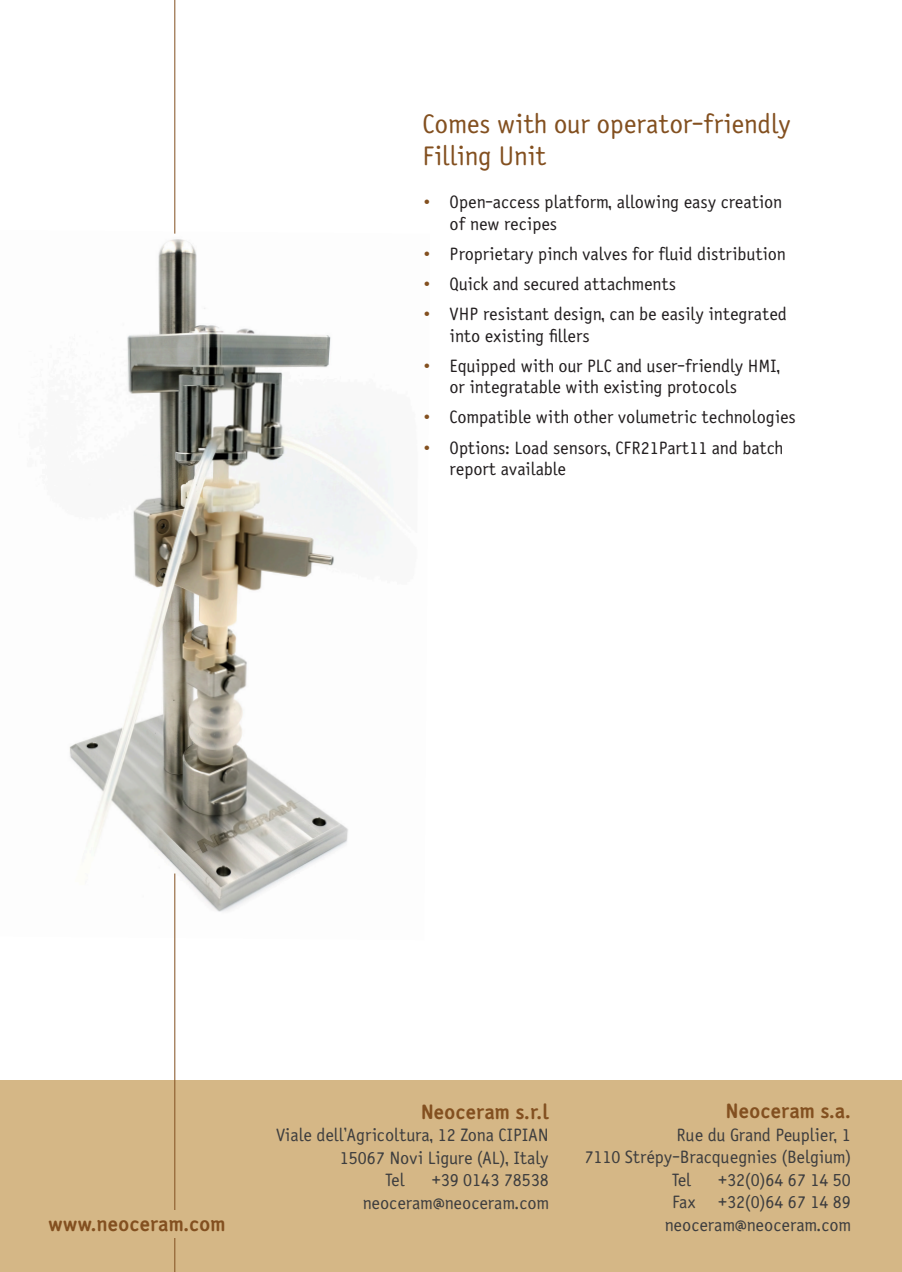
<style>
.page{position:relative;width:902px;height:1272px;background:#fff}
.page>*{position:absolute;margin:0;border:0;box-sizing:border-box;transform-origin:0 0}
.t1{font:27px/32.4px "Saturday Sans ICG";color:#835020}
.t2{font:700 21px "Saturday Sans ICG";color:#835020}
.t3{font:18px/21.6px "Saturday Sans ICG";color:#231f20}
.t4{font:18px/22.5px "Saturday Sans ICG";color:#3e3e3f;text-align:right}
.s1{color:#835020}
</style>
<div class="page">
<img style="left:69px;top:230px;width:325px;height:710px">
<div style="left:0;top:1080px;width:901px;height:191px;background:#d5b786"></div>
<hr style="left:174px;top:873px;width:1px;height:398px;background:#835020">
<hr style="left:174px;top:0;width:1px;height:234px;background:#835020">
<div style="left:48px;top:1210px;width:184px;height:27px;background:#d5b786"></div>
<h1 class="t1" style="left:422px;top:107px;width:370px">Comes with our operator-friendly<br>Filling Unit</h1>
<p class="t3" style="left:449px;top:191px;width:334px;text-indent:-27px"><span class="s1">•</span> Open-access platform, allowing easy creation of new recipes</p>
<p class="t3" style="left:422px;top:243px;width:364px"><span class="s1">•</span> Proprietary pinch valves for fluid distribution</p>
<p class="t3" style="left:422px;top:273px;width:255px"><span class="s1">•</span> Quick and secured attachments</p>
<p class="t3" style="left:449px;top:303px;width:339px;text-indent:-27px"><span class="s1">•</span> VHP resistant design, can be easily integrated into existing fillers</p>
<p class="t3" style="left:449px;top:355px;width:332px;text-indent:-27px"><span class="s1">•</span> Equipped with our PLC and user-friendly HMI, or integratable with existing protocols</p>
<p class="t3" style="left:422px;top:406px;width:374px"><span class="s1">•</span> Compatible with other volumetric technologies</p>
<p class="t3" style="left:449px;top:436px;width:335px;text-indent:-27px"><span class="s1">•</span> Options: Load sensors, CFR21Part11 and batch report available</p>
<p class="t2" style="left:420px;top:1099px;width:130px">Neoceram s.r.l</p>
<p class="t4" style="left:276px;top:1123px;width:274px">Viale dell’Agricoltura, 12 Zona CIPIAN</p>
<p class="t4" style="left:340px;top:1146px;width:210px">15067 Novi Ligure (AL), Italy</p>
<p class="t4" style="left:385px;top:1168px;width:21px">Tel</p>
<p class="t4" style="left:362px;top:1168px;width:188px">+39 0143 78538 neoceram@neoceram.com</p>
<p class="t2" style="left:725px;top:1099px;width:127px">Neoceram s.a.</p>
<p class="t4" style="left:676px;top:1123px;width:176px">Rue du Grand Peuplier, 1</p>
<p class="t4" style="left:584px;top:1145px;width:268px">7110 Strépy-Bracquegnies (Belgium)</p>
<p class="t4" style="left:671px;top:1168px;width:21px">Tel</p>
<p class="t4" style="left:718px;top:1168px;width:134px">+32(0)64 67 14 50</p>
<p class="t4" style="left:672px;top:1190px;width:25px">Fax</p>
<p class="t4" style="left:718px;top:1190px;width:134px">+32(0)64 67 14 89</p>
<p class="t2" style="left:48px;top:1211px;width:179px">www.neoceram.com</p>
<p class="t4" style="left:664px;top:1213px;width:188px">neoceram@neoceram.com</p>
</div>
